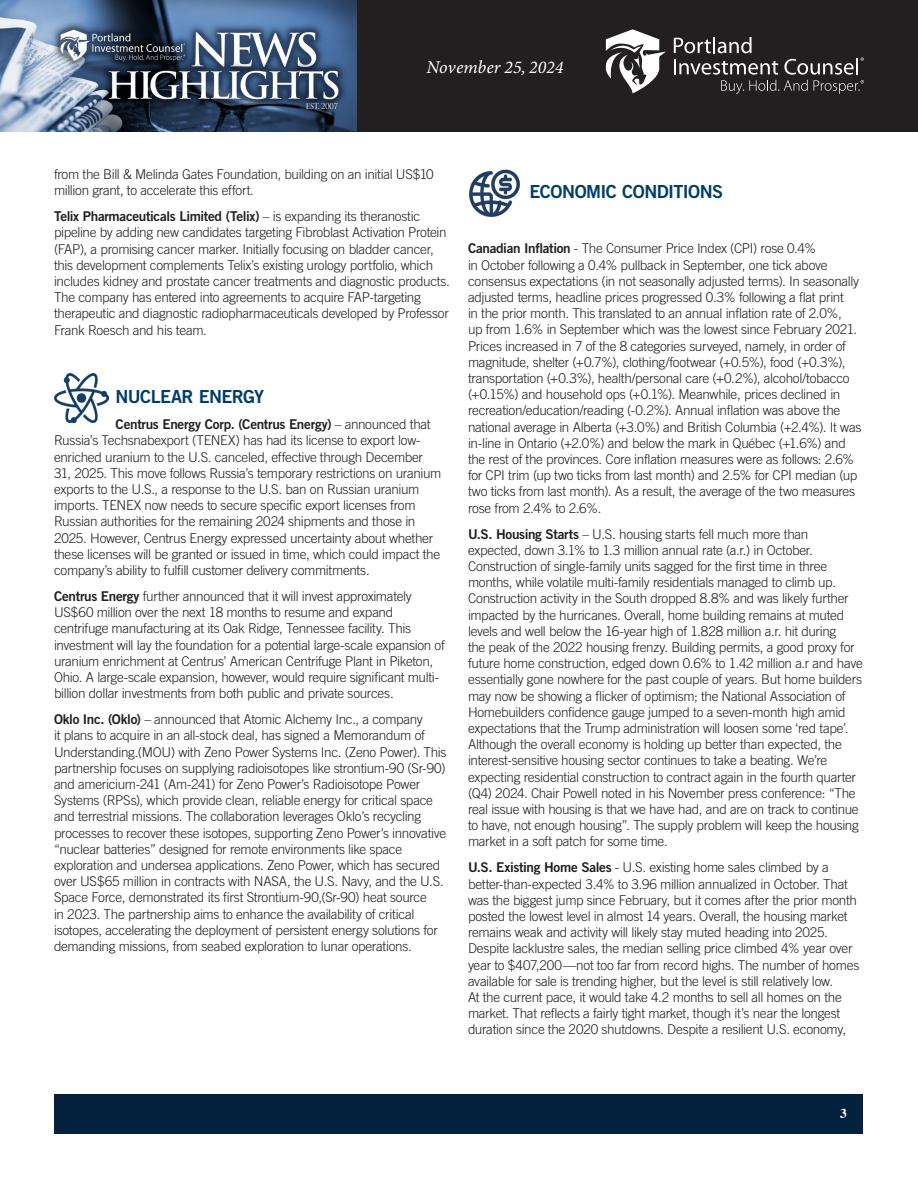
<style>
.page{position:relative;width:918px;height:1188px;background:#fff}
.page>*{position:absolute;margin:0;border:0;box-sizing:border-box;transform-origin:0 0}
.Article_-_Body{font:18px "Trade Gothic Bold Two";letter-spacing:-.03em;color:#003e69}
.t1{font:italic 18px "Minion Variable Concept";color:#fff}
.Article_-_Body-2{font:300 13.5px/16.2px "Trade Gothic";letter-spacing:-.02em;color:#231f20}
.t2{font:700 13.5px "Times";color:#fff}
.s1{font-family:"Trade Gothic Bold Two";font-weight:400}
</style>
<div class="page">
<div style="left:356px;top:0;width:562px;height:132px;background:#231f20"></div>
<img style="left:0;top:0;width:356px;height:132px">
<svg style="left:674px;top:37px;width:190px;height:57px"></svg>
<svg style="left:606px;top:29px;width:60px;height:64px"></svg>
<div style="left:55px;top:1094px;width:808px;height:39px;background:#04213e"></div>
<img style="left:54px;top:374px;width:55px;height:49px">
<img style="left:469px;top:169px;width:51px;height:48px">
<h1 class="t1" style="left:426px;top:55px;width:139px">November 25, 2024</h1>
<p class="Article_-_Body-2" style="left:54px;top:166px;width:381px">from the Bill &amp; Melinda Gates Foundation, building on an initial US$10 million grant, to accelerate this effort.</p>
<p class="Article_-_Body-2" style="left:54px;top:208px;width:397px"><span class="s1">Telix Pharmaceuticals Limited (Telix)</span> – is expanding its theranostic pipeline by adding new candidates targeting Fibroblast Activation Protein (FAP), a promising cancer marker. Initially focusing on bladder cancer, this development complements Telix’s existing urology portfolio, which includes kidney and prostate cancer treatments and diagnostic products.<br>The company has entered into agreements to acquire FAP-targeting therapeutic and diagnostic radiopharmaceuticals developed by Professor Frank Roesch and his team.</p>
<p class="Article_-_Body" style="left:115px;top:386px;width:150px">NUCLEAR ENERGY</p>
<p class="Article_-_Body-2" style="left:54px;top:416px;width:389px;text-indent:62px"><span class="s1">Centrus Energy Corp. (Centrus Energy)</span> – announced that Russia’s Techsnabexport (TENEX) has had its license to export low&shy;enriched uranium to the U.S. canceled, effective through December 31, 2025. This move follows Russia’s temporary restrictions on uranium exports to the U.S., a response to the U.S. ban on Russian uranium imports. TENEX now needs to secure specific export licenses from Russian authorities for the remaining 2024 shipments and those in 2025. However, Centrus Energy expressed uncertainty about whether these licenses will be granted or issued in time, which could impact the company’s ability to fulfill customer delivery commitments.</p>
<p class="Article_-_Body-2" style="left:54px;top:588px;width:392px"><span class="s1">Centrus Energy</span> further announced that it will invest approximately US$60 million over the next 18 months to resume and expand centrifuge manufacturing at its Oak Ridge, Tennessee facility. This investment will lay the foundation for a potential large-scale expansion of uranium enrichment at Centrus’ American Centrifuge Plant in Piketon, Ohio. A large-scale expansion, however, would require significant multi&shy;billion dollar investments from both public and private sources.</p>
<p class="Article_-_Body-2" style="left:54px;top:711px;width:394px"><span class="s1">Oklo Inc. (Oklo)</span> – announced that Atomic Alchemy Inc., a company<br>it plans to acquire in an all-stock deal, has signed a Memorandum of Understanding.(MOU) with Zeno Power Systems Inc. (Zeno Power). This partnership focuses on supplying radioisotopes like strontium-90 (Sr-90) and americium-241 (Am-241) for Zeno Power’s Radioisotope Power Systems (RPSs), which provide clean, reliable energy for critical space and terrestrial missions. The collaboration leverages Oklo’s recycling processes to recover these isotopes, supporting Zeno Power’s innovative “nuclear batteries” designed for remote environments like space exploration and undersea applications. Zeno Power, which has secured over US$65 million in contracts with NASA, the U.S. Navy, and the U.S.<br>Space Force, demonstrated its first Strontium-90,(Sr-90) heat source<br>in 2023. The partnership aims to enhance the availability of critical isotopes, accelerating the deployment of persistent energy solutions for demanding missions, from seabed exploration to lunar operations.</p>
<p class="Article_-_Body" style="left:529px;top:180px;width:195px">ECONOMIC CONDITIONS</p>
<p class="Article_-_Body-2" style="left:468px;top:240px;width:395px"><span class="s1">Canadian Inflation</span> - The Consumer Price Index (CPI) rose 0.4%<br>in October following a 0.4% pullback in September, one tick above consensus expectations (in not seasonally adjusted terms). In seasonally adjusted terms, headline prices progressed 0.3% following a flat print<br>in the prior month. This translated to an annual inflation rate of 2.0%,<br>up from 1.6% in September which was the lowest since February 2021.<br>Prices increased in 7 of the 8 categories surveyed, namely, in order of magnitude, shelter (+0.7%), clothing/footwear (+0.5%), food (+0.3%), transportation (+0.3%), health/personal care (+0.2%), alcohol/tobacco (+0.15%) and household ops (+0.1%). Meanwhile, prices declined in recreation/education/reading (-0.2%). Annual inflation was above the national average in Alberta (+3.0%) and British Columbia (+2.4%). It was in-line in Ontario (+2.0%) and below the mark in Québec (+1.6%) and the rest of the provinces. Core inflation measures were as follows: 2.6% for CPI trim (up two ticks from last month) and 2.5% for CPI median (up two ticks from last month). As a result, the average of the two measures rose from 2.4% to 2.6%.</p>
<p class="Article_-_Body-2" style="left:468px;top:526px;width:396px"><span class="s1">U.S. Housing Starts</span> – U.S. housing starts fell much more than expected, down 3.1% to 1.3 million annual rate (a.r.) in October.<br>Construction of single-family units sagged for the first time in three months, while volatile multi-family residentials managed to climb up.<br>Construction activity in the South dropped 8.8% and was likely further impacted by the hurricanes. Overall, home building remains at muted levels and well below the 16-year high of 1.828 million a.r. hit during<br>the peak of the 2022 housing frenzy. Building permits, a good proxy for future home construction, edged down 0.6% to 1.42 million a.r and have essentially gone nowhere for the past couple of years. But home builders may now be showing a flicker of optimism; the National Association of Homebuilders confidence gauge jumped to a seven-month high amid expectations that the Trump administration will loosen some ‘red tape’.<br>Although the overall economy is holding up better than expected, the interest-sensitive housing sector continues to take a beating. We’re expecting residential construction to contract again in the fourth quarter (Q4) 2024. Chair Powell noted in his November press conference: “The real issue with housing is that we have had, and are on track to continue to have, not enough housing”. The supply problem will keep the housing market in a soft patch for some time.</p>
<p class="Article_-_Body-2" style="left:468px;top:859px;width:393px"><span class="s1">U.S. Existing Home Sales</span> - U.S. existing home sales climbed by a better-than-expected 3.4% to 3.96 million annualized in October. That was the biggest jump since February, but it comes after the prior month posted the lowest level in almost 14 years. Overall, the housing market remains weak and activity will likely stay muted heading into 2025.<br>Despite lacklustre sales, the median selling price climbed 4% year over year to $407,200—not too far from record highs. The number of homes available for sale is trending higher, but the level is still relatively low.<br>At the current pace, it would take 4.2 months to sell all homes on the market. That reflects a fairly tight market, though it’s near the longest duration since the 2020 shutdowns. Despite a resilient U.S. economy,</p>
<p class="t2" style="left:840px;top:1100px;width:8px">3</p>
</div>
